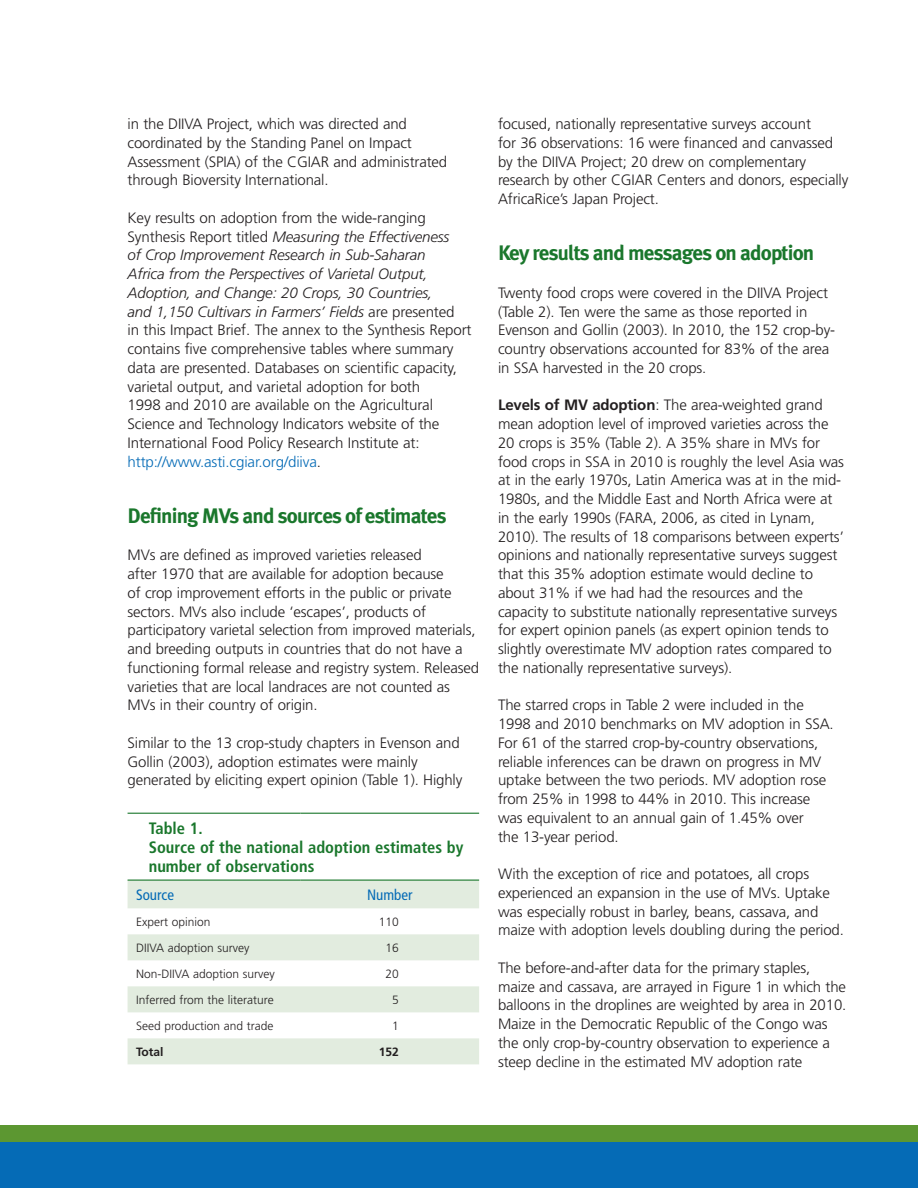
<style>
.page{position:relative;width:918px;height:1188px;background:#fff}
.page>*{position:absolute;margin:0;border:0;box-sizing:border-box;transform-origin:0 0}
.header_2{font:700 21px "Meta Plus";letter-spacing:-.04em;color:#1a772c}
.table_title{font:700 condensed 16.5px/18.8px "Frutiger";color:#1a772c}
.body{font:300 15px/18.8px "Frutiger";letter-spacing:-.01em;color:#231f20}
.table_top_line{font:condensed 15px "Frutiger";color:#056bb6}
.table_text{font:300 12px "Frutiger";color:#231f20}
.table_text-2{font:700 12px "Frutiger";color:#231f20}
.s1{font-style:italic}
.s2{color:#056bb6}
.s3{font-weight:700}
</style>
<div class="page">
<div style="left:0;top:1126px;width:918px;height:62px;background:#5c9731"></div>
<div style="left:0;top:1143px;width:918px;height:45px;background:#056bb6"></div>
<svg style="left:128px;top:881px;width:351px;height:183px;fill:#e2ecdf"></svg>
<hr style="left:128px;top:813px;width:172px;height:1px;background:#1a772c">
<hr style="left:300px;top:813px;width:179px;height:1px;background:#1a772c">
<hr style="left:128px;top:880px;width:172px;height:1px;background:#1a772c">
<hr style="left:300px;top:880px;width:179px;height:1px;background:#1a772c">
<p class="body" style="left:128px;top:115px;width:321px">in the DIIVA Project, which was directed and coordinated by the Standing Panel on Impact Assessment (SPIA) of the CGIAR and administrated through Bioversity International.</p>
<p class="body" style="left:128px;top:208px;width:346px">Key results on adoption from the wide-ranging Synthesis Report titled <span class="s1">Measuring the Effectiveness<br>of Crop Improvement Research in Sub-Saharan<br>Africa from the Perspectives of Varietal Output, Adoption, and Change: 20 Crops, 30 Countries,<br>and 1,150 Cultivars in Farmers’ Fields</span> are presented<br>in this Impact Brief. The annex to the Synthesis Report contains five comprehensive tables where summary data are presented. Databases on scientific capacity, varietal output, and varietal adoption for both<br>1998 and 2010 are available on the Agricultural Science and Technology Indicators website of the International Food Policy Research Institute at: <span class="s2">http://www.asti.cgiar.org/diiva</span>.</p>
<p class="header_2" style="left:128px;top:503px;width:321px">Defining MVs and sources of estimates</p>
<p class="body" style="left:128px;top:546px;width:353px">MVs are defined as improved varieties released<br>after 1970 that are available for adoption because<br>of crop improvement efforts in the public or private sectors. MVs also include ‘escapes’, products of participatory varietal selection from improved materials, and breeding outputs in countries that do not have a functioning formal release and registry system. Released varieties that are local landraces are not counted as MVs in their country of origin.</p>
<p class="body" style="left:128px;top:733px;width:336px">Similar to the 13 crop-study chapters in Evenson and<br>Gollin (2003), adoption estimates were mainly generated by eliciting expert opinion (Table 1). Highly</p>
<p class="table_title" style="left:149px;top:819px;width:316px">Table 1.<br>Source of the national adoption estimates by number of observations</p>
<p class="table_top_line" style="left:136px;top:886px;width:40px">Source</p>
<p class="table_top_line" style="left:367px;top:886px;width:47px">Number</p>
<p class="table_text" style="left:136px;top:915px;width:76px">Expert opinion</p>
<p class="table_text" style="left:379px;top:915px;width:22px">110</p>
<p class="table_text" style="left:136px;top:941px;width:115px">DIIVA adoption survey</p>
<p class="table_text" style="left:386px;top:941px;width:15px">16</p>
<p class="table_text" style="left:136px;top:967px;width:140px">Non-DIIVA adoption survey</p>
<p class="table_text" style="left:386px;top:967px;width:15px">20</p>
<p class="table_text" style="left:136px;top:993px;width:139px">Inferred from the literature</p>
<p class="table_text" style="left:392px;top:993px;width:8px">5</p>
<p class="table_text" style="left:136px;top:1019px;width:139px">Seed production and trade</p>
<p class="table_text" style="left:392px;top:1019px;width:8px">1</p>
<p class="table_text-2" style="left:136px;top:1045px;width:29px">Total</p>
<p class="table_text-2" style="left:379px;top:1045px;width:22px">152</p>
<p class="body" style="left:498px;top:115px;width:352px">focused, nationally representative surveys account<br>for 36 observations: 16 were financed and canvassed by the DIIVA Project; 20 drew on complementary research by other CGIAR Centers and donors, especially AfricaRice’s Japan Project.</p>
<p class="header_2" style="left:498px;top:241px;width:318px">Key results and messages on adoption</p>
<p class="body" style="left:498px;top:283px;width:339px">Twenty food crops were covered in the DIIVA Project (Table 2). Ten were the same as those reported in Evenson and Gollin (2003). In 2010, the 152 crop-by&shy;country observations accounted for 83% of the area in SSA harvested in the 20 crops.</p>
<p class="body" style="left:498px;top:396px;width:348px"><span class="s3">Levels of MV adoption</span>: The area-weighted grand mean adoption level of improved varieties across the 20 crops is 35% (Table 2). A 35% share in MVs for food crops in SSA in 2010 is roughly the level Asia was at in the early 1970s, Latin America was at in the mid-1980s, and the Middle East and North Africa were at in the early 1990s (FARA, 2006, as cited in Lynam, 2010). The results of 18 comparisons between experts’ opinions and nationally representative surveys suggest that this 35% adoption estimate would decline to about 31% if we had had the resources and the capacity to substitute nationally representative surveys for expert opinion panels (as expert opinion tends to slightly overestimate MV adoption rates compared to the nationally representative surveys).</p>
<p class="body" style="left:498px;top:696px;width:337px">The starred crops in Table 2 were included in the 1998 and 2010 benchmarks on MV adoption in SSA.<br>For 61 of the starred crop-by-country observations, reliable inferences can be drawn on progress in MV uptake between the two periods. MV adoption rose from 25% in 1998 to 44% in 2010. This increase was equivalent to an annual gain of 1.45% over<br>the 13-year period.</p>
<p class="body" style="left:498px;top:865px;width:347px">With the exception of rice and potatoes, all crops experienced an expansion in the use of MVs. Uptake was especially robust in barley, beans, cassava, and maize with adoption levels doubling during the period.</p>
<p class="body" style="left:498px;top:958px;width:350px">The before-and-after data for the primary staples, maize and cassava, are arrayed in Figure 1 in which the balloons in the droplines are weighted by area in 2010.<br>Maize in the Democratic Republic of the Congo was the only crop-by-country observation to experience a steep decline in the estimated MV adoption rate</p>
</div>
